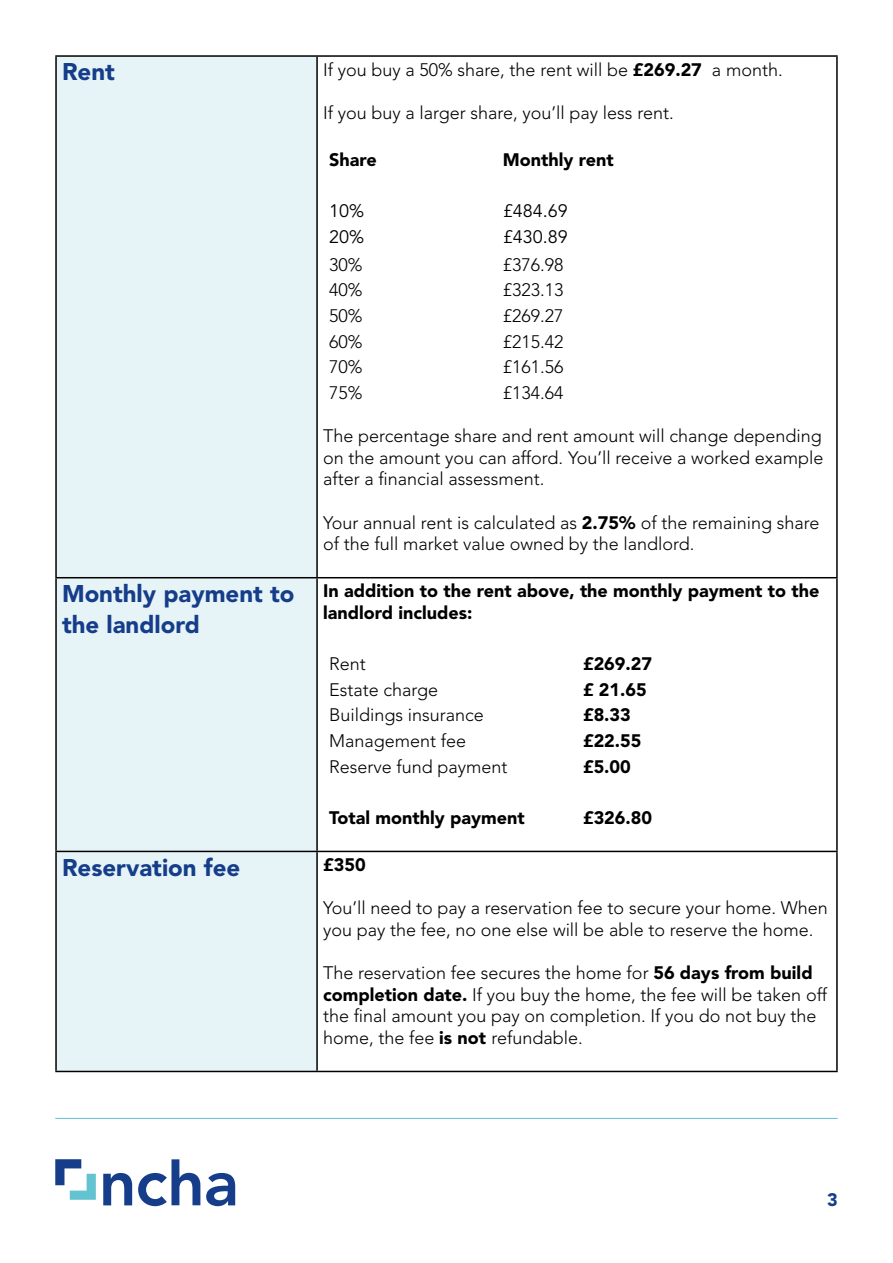
<style>
.page{position:relative;width:893px;height:1263px;background:#fff}
.page>*{position:absolute;margin:0;border:0;box-sizing:border-box;transform-origin:0 0}
.t1{font:900 24px/31.5px "Avenir LT Std";color:#153d8a}
.t2{font:300 18px/21.6px "Avenir LT Std";color:#000}
.t3{font:900 18px/21.6px "Avenir LT Std";color:#000}
.t4{font:18px "Avenir LT Std";color:#000}
.t5{font:900 18px "Avenir LT Std";color:#153d8a}
.s1{font-weight:900}
</style>
<div class="page">
<svg style="left:55px;top:1159px;width:41px;height:41px"></svg>
<svg style="left:103px;top:1173px;width:29px;height:32px"></svg>
<svg style="left:138px;top:1159px;width:62px;height:47px"></svg>
<svg style="left:206px;top:1173px;width:29px;height:33px"></svg>
<hr style="left:55px;top:1118px;width:783px;height:1px;background:#63c3d1">
<div style="left:57px;top:57px;width:259px;height:1014px;background:#e7f4f7"></div>
<hr style="left:55px;top:55px;width:262px;height:2px;background:#000">
<hr style="left:55px;top:57px;width:2px;height:520px;background:#000">
<hr style="left:317px;top:55px;width:521px;height:2px;background:#000">
<hr style="left:316px;top:57px;width:2px;height:520px;background:#000">
<hr style="left:836px;top:57px;width:2px;height:520px;background:#000">
<hr style="left:55px;top:577px;width:262px;height:1px;background:#000">
<hr style="left:55px;top:578px;width:2px;height:273px;background:#000">
<hr style="left:317px;top:577px;width:521px;height:1px;background:#000">
<hr style="left:316px;top:578px;width:2px;height:273px;background:#000">
<hr style="left:836px;top:578px;width:2px;height:273px;background:#000">
<hr style="left:55px;top:851px;width:262px;height:1px;background:#000">
<hr style="left:55px;top:852px;width:2px;height:219px;background:#000">
<hr style="left:317px;top:851px;width:521px;height:1px;background:#000">
<hr style="left:316px;top:852px;width:2px;height:219px;background:#000">
<hr style="left:836px;top:852px;width:2px;height:219px;background:#000">
<hr style="left:55px;top:1071px;width:262px;height:1px;background:#000">
<hr style="left:317px;top:1071px;width:521px;height:1px;background:#000">
<h1 class="t1" style="left:62px;top:56px;width:54px">Rent</h1>
<p class="t2" style="left:323px;top:59px;width:461px">If you buy a 50% share, the rent will be <span class="s1">£269.27</span> a month.</p>
<p class="t2" style="left:323px;top:102px;width:352px">If you buy a larger share, you’ll pay less rent.</p>
<p class="t3" style="left:329px;top:149px;width:49px">Share</p>
<p class="t3" style="left:503px;top:149px;width:112px">Monthly rent</p>
<p class="t4" style="left:329px;top:201px;width:37px">10%</p>
<p class="t4" style="left:503px;top:201px;width:67px">£484.69</p>
<p class="t4" style="left:329px;top:226px;width:37px">20%</p>
<p class="t4" style="left:503px;top:226px;width:67px">£430.89</p>
<p class="t2" style="left:329px;top:254px;width:35px">30%</p>
<p class="t2" style="left:503px;top:254px;width:62px">£376.98</p>
<p class="t2" style="left:329px;top:280px;width:35px">40%</p>
<p class="t2" style="left:503px;top:280px;width:62px">£323.13</p>
<p class="t2" style="left:329px;top:305px;width:35px">50%</p>
<p class="t2" style="left:503px;top:305px;width:62px">£269.27</p>
<p class="t2" style="left:329px;top:331px;width:35px">60%</p>
<p class="t2" style="left:503px;top:331px;width:62px">£215.42</p>
<p class="t2" style="left:329px;top:356px;width:35px">70%</p>
<p class="t2" style="left:503px;top:356px;width:62px">£161.56</p>
<p class="t2" style="left:329px;top:382px;width:35px">75%</p>
<p class="t2" style="left:503px;top:382px;width:62px">£134.64</p>
<p class="t2" style="left:323px;top:425px;width:502px;text-align:justify">The percentage share and rent amount will change depending on the amount you can afford. You’ll receive a worked example after a financial assessment.</p>
<p class="t2" style="left:323px;top:512px;width:498px">Your annual rent is calculated as <span class="s1">2.75%</span> of the remaining share of the full market value owned by the landlord.</p>
<h1 class="t1" style="left:62px;top:578px;width:234px">Monthly payment to the landlord</h1>
<p class="t3" style="left:323px;top:580px;width:498px">In addition to the rent above, the monthly payment to the landlord includes:</p>
<p class="t2" style="left:329px;top:653px;width:38px">Rent</p>
<p class="t3" style="left:583px;top:653px;width:71px">£269.27</p>
<p class="t2" style="left:329px;top:679px;width:111px">Estate charge</p>
<p class="t3" style="left:583px;top:679px;width:65px">£ 21.65</p>
<p class="t2" style="left:329px;top:704px;width:156px">Buildings insurance</p>
<p class="t3" style="left:583px;top:704px;width:49px">£8.33</p>
<p class="t2" style="left:329px;top:730px;width:139px">Management fee</p>
<p class="t3" style="left:583px;top:730px;width:60px">£22.55</p>
<p class="t2" style="left:329px;top:756px;width:180px">Reserve fund payment</p>
<p class="t3" style="left:583px;top:755px;width:49px">£5.00</p>
<p class="t3" style="left:329px;top:807px;width:197px">Total monthly payment</p>
<p class="t3" style="left:583px;top:807px;width:71px">£326.80</p>
<h1 class="t1" style="left:62px;top:851px;width:180px">Reservation fee</h1>
<p class="t3" style="left:323px;top:854px;width:44px">£350</p>
<p class="t2" style="left:323px;top:897px;width:506px">You’ll need to pay a reservation fee to secure your home. When you pay the fee, no one else will be able to reserve the home.</p>
<p class="t2" style="left:323px;top:962px;width:505px">The reservation fee secures the home for <span class="s1">56 days from build completion date.</span> If you buy the home, the fee will be taken off the final amount you pay on completion. If you do not buy the home, the fee <span class="s1">is not</span> refundable.</p>
<p class="t5" style="left:827px;top:1189px;width:12px">3</p>
</div>
